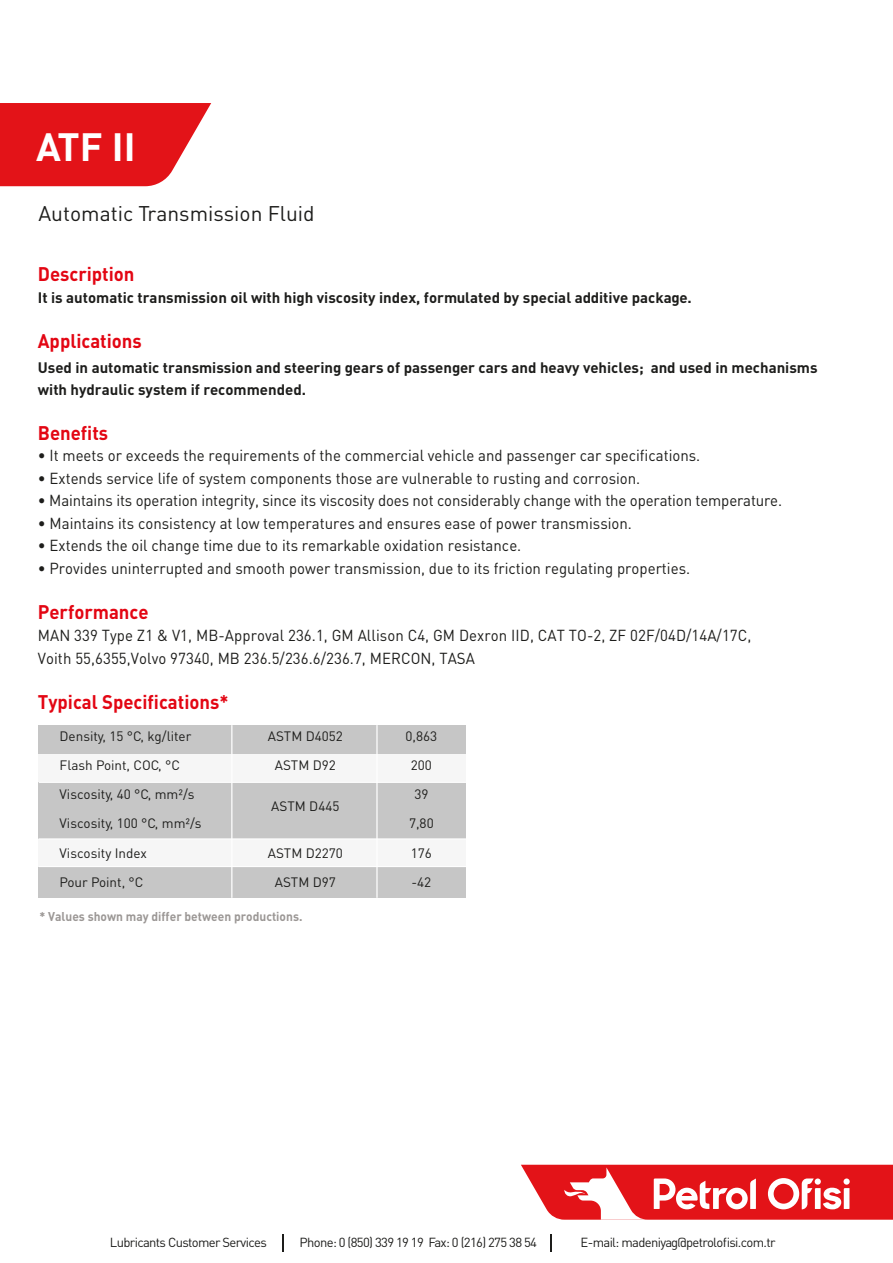
<style>
.page{position:relative;width:893px;height:1263px;background:#fff}
.page>*{position:absolute;margin:0;border:0;box-sizing:border-box;transform-origin:0 0}
.t1{font:39px "DINT Bold Tr";color:#fff}
.t2{font:21px "DIN Tr";color:#1d1d1b}
.t3{font:19.5px "DINT Bold Tr";color:#e30613;scale:.95 1}
.t4{font:15.75px/22.5px "DIN Tr";color:#1d1d1b;scale:.95 1}
.t5{font:15px/22.5px "DINT Bold Tr";color:#1d1d1b}
.t6{font:13.5px "DIN Tr";color:#1d1d1b}
.t7{font:13.05px "DIN Tr";letter-spacing:-.05em;color:#1d1d1b}
.t8{font:12.6px "DINT Bold Tr";color:#9b9795;scale:.95 1}
</style>
<div class="page">
<div style="left:39px;top:725px;width:427px;height:29px;background:#c6c6c6"></div>
<div style="left:39px;top:754px;width:427px;height:28px;background:#f6f6f6"></div>
<div style="left:39px;top:782px;width:427px;height:58px;background:#c6c6c6"></div>
<div style="left:39px;top:839px;width:427px;height:28px;background:#f6f6f6"></div>
<div style="left:39px;top:867px;width:427px;height:30px;background:#c6c6c6"></div>
<hr style="left:231px;top:725px;width:1px;height:173px;background:#fff">
<hr style="left:39px;top:782px;width:427px;height:1px;background:#fff">
<hr style="left:38px;top:838px;width:428px;height:1px;background:#fff">
<hr style="left:39px;top:866px;width:427px;height:1px;background:#fff">
<hr style="left:376px;top:725px;width:2px;height:173px;background:#fff">
<svg style="left:0;top:103px;width:211px;height:83px;background:#e62e32"></svg>
<svg style="left:521px;top:1165px;width:372px;height:55px"></svg>
<svg style="left:283px;top:1234px;width:1px;height:17px"></svg>
<svg style="left:551px;top:1234px;width:1px;height:17px"></svg>
<h1 class="t1" style="left:36px;top:121px;width:101px">ATF II</h1>
<h2 class="t2" style="left:38px;top:200px;width:278px">Automatic Transmission Fluid</h2>
<p class="t3" style="left:38px;top:261px;width:103px">Description</p>
<p class="t5" style="left:38px;top:286px;width:655px">It is automatic transmission oil with high viscosity index, formulated by special additive package.</p>
<p class="t3" style="left:38px;top:329px;width:111px">Applications</p>
<p class="t5" style="left:38px;top:355px;width:781px">Used in automatic transmission and steering gears of passenger cars and heavy vehicles; and used in mechanisms with hydraulic system if recommended.</p>
<p class="t3" style="left:38px;top:420px;width:76px">Benefits</p>
<p class="t4" style="left:38px;top:444px;width:699px">• It meets or exceeds the requirements of the commercial vehicle and passenger car specifications.</p>
<p class="t4" style="left:38px;top:466px;width:636px">• Extends service life of system components those are vulnerable to rusting and corrosion.</p>
<p class="t4" style="left:38px;top:489px;width:785px">• Maintains its operation integrity, since its viscosity does not considerably change with the operation temperature.</p>
<p class="t4" style="left:38px;top:511px;width:627px">• Maintains its consistency at low temperatures and ensures ease of power transmission.</p>
<p class="t4" style="left:38px;top:534px;width:510px">• Extends the oil change time due to its remarkable oxidation resistance.</p>
<p class="t4" style="left:38px;top:556px;width:688px">• Provides uninterrupted and smooth power transmission, due to its friction regulating properties.</p>
<p class="t3" style="left:38px;top:599px;width:118px">Performance</p>
<p class="t4" style="left:38px;top:624px;width:753px">MAN 339 Type Z1 &amp; V1, MB-Approval 236.1, GM Allison C4, GM Dexron IID, CAT TO-2, ZF 02F/04D/14A/17C,<br>Voith 55,6355,Volvo 97340, MB 236.5/236.6/236.7, MERCON, TASA</p>
<p class="t3" style="left:38px;top:689px;width:202px">Typical Specifications*</p>
<p class="t6" style="left:60px;top:727px;width:133px">Density, 15 °C, kg/liter</p>
<p class="t6" style="left:268px;top:727px;width:77px">ASTM D4052</p>
<p class="t6" style="left:405px;top:727px;width:33px">0,863</p>
<p class="t6" style="left:60px;top:756px;width:122px">Flash Point, COC, °C</p>
<p class="t6" style="left:275px;top:756px;width:63px">ASTM D92</p>
<p class="t6" style="left:411px;top:756px;width:23px">200</p>
<p class="t6" style="left:60px;top:786px;width:137px">Viscosity, 40 °C, mm²/s</p>
<p class="t6" style="left:271px;top:798px;width:70px">ASTM D445</p>
<p class="t6" style="left:414px;top:786px;width:16px">39</p>
<p class="t6" style="left:60px;top:815px;width:144px">Viscosity, 100 °C, mm²/s</p>
<p class="t6" style="left:409px;top:815px;width:26px">7,80</p>
<p class="t6" style="left:60px;top:844px;width:89px">Viscosity Index</p>
<p class="t6" style="left:268px;top:844px;width:77px">ASTM D2270</p>
<p class="t6" style="left:411px;top:844px;width:23px">176</p>
<p class="t6" style="left:60px;top:873px;width:85px">Pour Point, °C</p>
<p class="t6" style="left:275px;top:873px;width:63px">ASTM D97</p>
<p class="t6" style="left:411px;top:873px;width:21px">-42</p>
<p class="t8" style="left:40px;top:908px;width:278px">* Values shown may differ between productions.</p>
<p class="t7" style="left:110px;top:1234px;width:158px">Lubricants Customer Services</p>
<p class="t7" style="left:300px;top:1234px;width:239px">Phone: 0 (850) 339 19 19 Fax: 0 (216) 275 38 54</p>
<p class="t7" style="left:581px;top:1234px;width:196px">E-mail: madeniyag@petrolofisi.com.tr</p>
</div>
